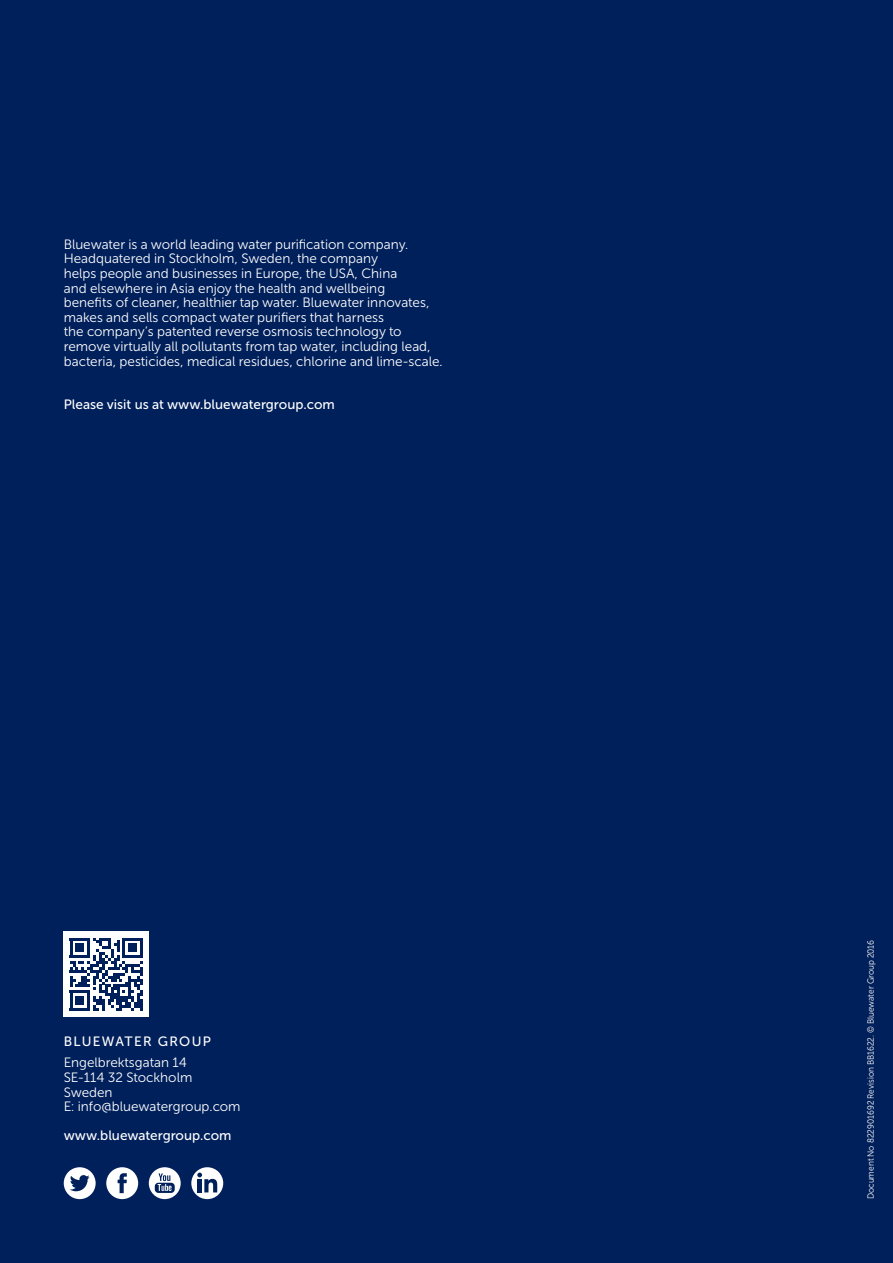
<style>
.page{position:relative;width:893px;height:1263px;background:#00205b}
.page>*{position:absolute;margin:0;border:0;box-sizing:border-box;transform-origin:0 0}
.t1{font:13.5px/14.5px "Museo Sans Cyrl 300";color:#fff}
.t2{font:13.5px "Museo Sans Cyrl 500";color:#fff}
.t3{font:13.5px "Museo Sans Cyrl 500";letter-spacing:.1em;color:#fff}
.t4{font:9px "Museo Sans Cyrl 300";color:#fff;scale:.92 1}
</style>
<div class="page">
<div style="left:64px;top:932px;width:85px;height:85px;background:#fff"></div>
<svg style="left:70px;top:938px;width:73px;height:73px"></svg>
<div style="left:64px;top:1167px;width:32px;height:32px;background:#fff;border-radius:50%"></div>
<svg style="left:70px;top:1175px;width:20px;height:16px"></svg>
<div style="left:106px;top:1167px;width:32px;height:32px;background:#fff;border-radius:50%"></div>
<svg style="left:118px;top:1173px;width:9px;height:20px"></svg>
<svg style="left:191px;top:1167px;width:32px;height:32px"></svg>
<svg style="left:197px;top:1173px;width:20px;height:19px"></svg>
<div style="left:149px;top:1167px;width:32px;height:32px;background:#fff;border-radius:50%"></div>
<svg style="left:155px;top:1173px;width:20px;height:20px"></svg>
<p class="t1" style="left:64px;top:237px;width:380px">Bluewater is a world leading water purification company.<br>Headquatered in Stockholm, Sweden, the company<br>helps people and businesses in Europe, the USA, China<br>and elsewhere in Asia enjoy the health and wellbeing<br>benefits of cleaner, healthier tap water. Bluewater innovates, makes and sells compact water purifiers that harness<br>the company’s patented reverse osmosis technology to remove virtually all pollutants from tap water, including lead, bacteria, pesticides, medical residues, chlorine and lime-scale.</p>
<p class="t2" style="left:64px;top:397px;width:273px">Please visit us at www.bluewatergroup.com</p>
<p class="t3" style="left:64px;top:1034px;width:149px">BLUEWATER GROUP</p>
<p class="t1" style="left:64px;top:1056px;width:178px">Engelbrektsgatan 14<br>SE-114 32 Stockholm<br>Sweden<br>E: info@bluewatergroup.com</p>
<p class="t2" style="left:64px;top:1128px;width:169px">www.bluewatergroup.com</p>
<p class="t4" style="left:866px;top:1199px;width:283px;rotate:-90deg">Document No 822901692 Revision BB1622. © Bluewater Group 2016</p>
</div>
